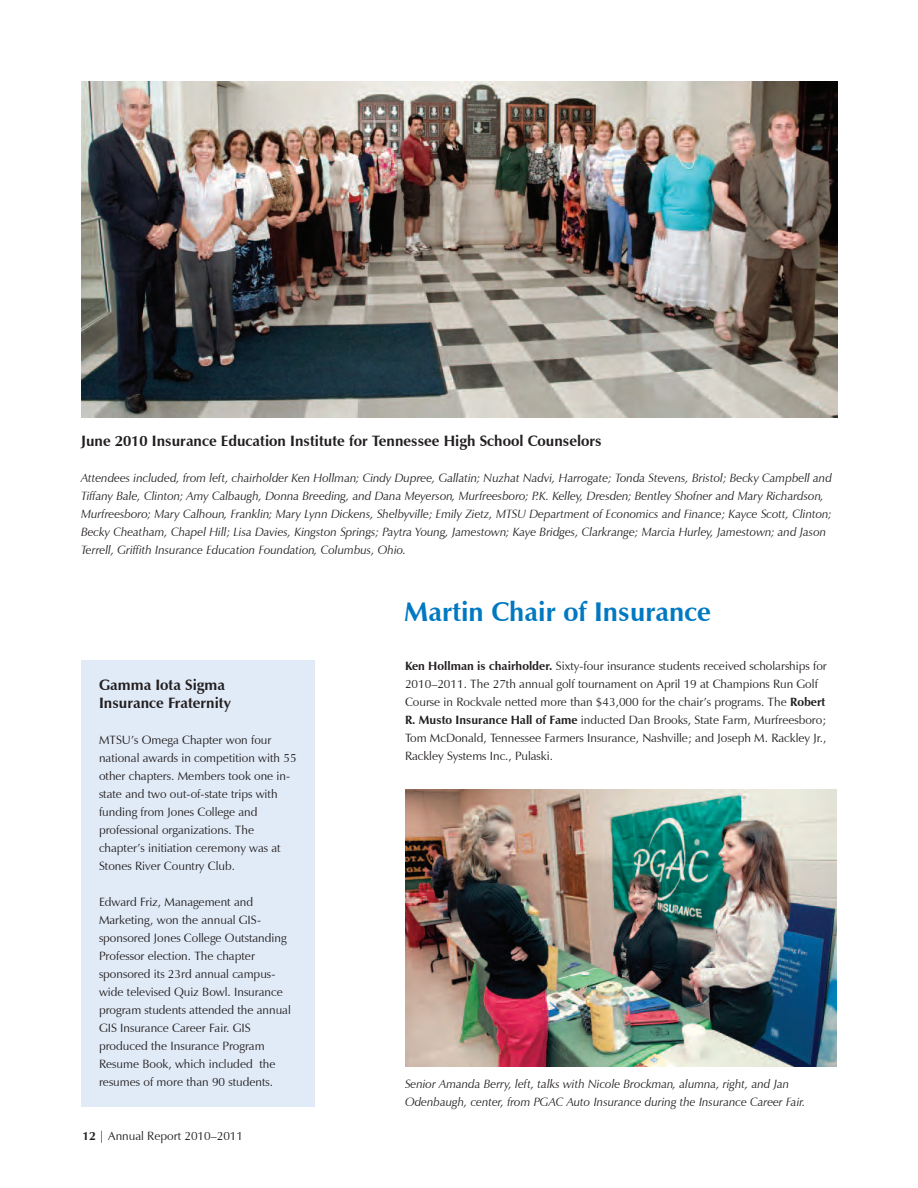
<style>
.page{position:relative;width:918px;height:1188px;background:#fff}
.page>*{position:absolute;margin:0;border:0;box-sizing:border-box;transform-origin:0 0}
.t1{font:700 27px "Zapf Humanist 601 BT";color:#0079c2}
.t2{font:700 15px/18px "Zapf Humanist 601 BT";color:#231f20}
.t3{font:12px/18px "Zapf Humanist 601 BT";color:#231f20}
.t4{font:italic 12px/18px "Zapf Humanist 601 BT";color:#231f20}
.s1{font-weight:700}
</style>
<div class="page">
<div style="left:81px;top:661px;width:234px;height:446px;background:#e1ebf7"></div>
<img style="left:81px;top:81px;width:756px;height:337px">
<img style="left:405px;top:790px;width:431px;height:277px">
<p class="t2" style="left:81px;top:432px;width:522px">June 2010 Insurance Education Institute for Tennessee High School Counselors</p>
<p class="t4" style="left:81px;top:469px;width:753px">Attendees included, from left, chairholder Ken Hollman; Cindy Dupree, Gallatin; Nuzhat Nadvi, Harrogate; Tonda Stevens, Bristol; Becky Campbell and Tiffany Bale, Clinton; Amy Calbaugh, Donna Breeding, and Dana Meyerson, Murfreesboro; P.K. Kelley, Dresden; Bentley Shofner and Mary Richardson, Murfreesboro; Mary Calhoun, Franklin; Mary Lynn Dickens, Shelbyville; Emily Zietz, MTSU Department of Economics and Finance; Kayce Scott, Clinton; Becky Cheatham, Chapel Hill; Lisa Davies, Kingston Springs; Paytra Young, Jamestown; Kaye Bridges, Clarkrange; Marcia Hurley, Jamestown; and Jason Terrell, Griffith Insurance Education Foundation, Columbus, Ohio.</p>
<p class="t2" style="left:99px;top:676px;width:133px">Gamma Iota Sigma<br>Insurance Fraternity</p>
<p class="t3" style="left:99px;top:731px;width:199px">MTSU’s Omega Chapter won four national awards in competition with 55 other chapters. Members took one in&shy;state and two out-of-state trips with funding from Jones College and professional organizations. The chapter’s initiation ceremony was at Stones River Country Club.</p>
<p class="t3" style="left:99px;top:893px;width:193px">Edward Friz, Management and Marketing, won the annual GIS&shy;sponsored Jones College Outstanding Professor election. The chapter sponsored its 23rd annual campus&shy;wide televised Quiz Bowl. Insurance program students attended the annual GIS Insurance Career Fair. GIS produced the Insurance Program Resume Book, which included the resumes of more than 90 students.</p>
<p class="t3" style="left:83px;top:1127px;width:162px"><span class="s1">12</span> | Annual Report 2010–2011</p>
<h1 class="t1" style="left:404px;top:595px;width:308px">Martin Chair of Insurance</h1>
<p class="t3" style="left:405px;top:657px;width:423px"><span class="s1">Ken Hollman is chairholder.</span> Sixty-four insurance students received scholarships for 2010–2011. The 27th annual golf tournament on April 19 at Champions Run Golf Course in Rockvale netted more than $43,000 for the chair’s programs. The <span class="s1">Robert R. Musto Insurance Hall of Fame</span> inducted Dan Brooks, State Farm, Murfreesboro; Tom McDonald, Tennessee Farmers Insurance, Nashville; and Joseph M. Rackley Jr., Rackley Systems Inc., Pulaski.</p>
<p class="t4" style="left:405px;top:1075px;width:402px">Senior Amanda Berry, left, talks with Nicole Brockman, alumna, right, and Jan<br>Odenbaugh, center, from PGAC Auto Insurance during the Insurance Career Fair.</p>
</div>
